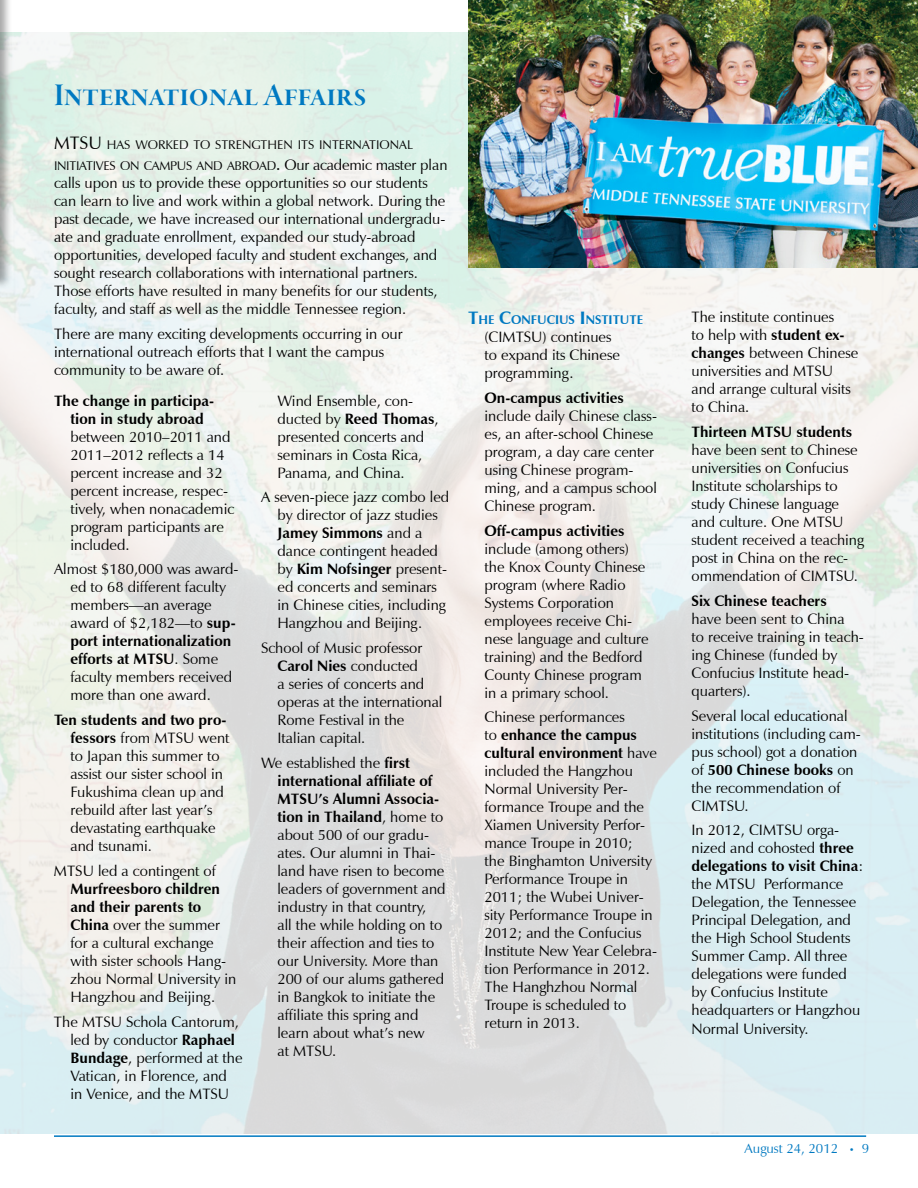
<style>
.page{position:relative;width:918px;height:1188px;background:#fff}
.page>*{position:absolute;margin:0;border:0;box-sizing:border-box;transform-origin:0 0}
.t1{font:33px "Garamond Premr Pro Smbd Disp";color:#0079c1}
.t2{font:15px/18px "Zapf Humanist 601 BT";color:#000}
.t3{font:700 15px/18px "Zapf Humanist 601 BT";color:#000;text-align:center}
.t4{font:13.5px "Zapf Humanist 601 BT";color:#0079c1}
.t5{font:12.6px/21.6px "Zapf Humanist 601 BT";color:#000}
.t6{font:700 12.6px "Zapf Humanist 601 BT";color:#0079c1}
.s1{font-size:18px}
.s2{font-size:15px}
.s3{font-weight:700}
.s4{font-size:9px}
</style>
<div class="page">
<img style="left:0;top:32px;width:918px;height:1102px">
<img style="left:468px;top:0;width:450px;height:268px">
<div style="left:0;top:0;width:13px;height:290px;background:#000;opacity:.35"></div>
<svg style="left:0;top:0;width:1px;height:278px"></svg>
<hr style="left:54px;top:1135px;width:812px;height:2px;background:#0079c1">
<h1 class="t1" style="left:54px;top:77px;width:314px">International Affairs</h1>
<p class="t5" style="left:54px;top:134px;width:395px"><span class="s1">MTSU</span> HAS WORKED TO STRENGTHEN ITS INTERNATIONAL<br>IN ITIATIVES ON CAMPUS AND ABROAD<span class="s1">.</span> <span class="s2">Our academic master plan</span></p>
<p class="t2" style="left:54px;top:174px;width:393px">calls upon us to provide these opportunities so our students can learn to live and work within a global network. During the past decade, we have increased our international undergradu&shy;ate and graduate enrollment, expanded our study-abroad opportunities, developed faculty and student exchanges, and sought research collaborations with international partners.<br>Those efforts have resulted in many benefits for our students, faculty, and staff as well as the middle Tennessee region.</p>
<p class="t2" style="left:54px;top:325px;width:350px">There are many exciting developments occurring in our international outreach efforts that I want the campus community to be aware of.</p>
<p class="t3" style="left:54px;top:391px;width:162px">The change in participa&shy;tion in study abroad</p>
<p class="t2" style="left:71px;top:427px;width:165px">between 2010–2011 and<br>2011–2012 reflects a 14 percent increase and 32 percent increase, respec&shy;tively, when nonacademic program participants are included.</p>
<p class="t2" style="left:71px;top:560px;width:170px;text-indent:-16px">Almost $180,000 was award&shy;ed to 68 different faculty members—an average award of $2,182—to <span class="s3">sup&shy;port internationalization efforts at MTSU</span>. Some faculty members received more than one award.</p>
<p class="t2" style="left:70px;top:711px;width:161px;text-indent:-16px"><span class="s3">Ten students and two pro&shy;fessors</span> from MTSU went to Japan this summer to assist our sister school in<br>Fukushima clean up and rebuild after last year’s devastating earthquake and tsunami.</p>
<p class="t2" style="left:54px;top:862px;width:163px">MTSU led a contingent of</p>
<p class="t2" style="left:70px;top:880px;width:167px"><span class="s3">Murfreesboro children and their parents to<br>China</span> over the summer for a cultural exchange with sister schools Hang&shy;zhou Normal University in<br>Hangzhou and Beijing.</p>
<p class="t2" style="left:70px;top:1012px;width:174px;text-indent:-16px">The MTSU Schola Cantorum, led by conductor <span class="s3">Raphael<br>Bundage</span>, performed at the<br>Vatican, in Florence, and<br>in Venice, and the MTSU</p>
<p class="t2" style="left:278px;top:391px;width:163px">Wind Ensemble, con&shy;ducted by <span class="s3">Reed Thomas</span>, presented concerts and seminars in Costa Rica,<br>Panama, and China.</p>
<p class="t2" style="left:278px;top:488px;width:173px;text-indent:-16px">A seven-piece jazz combo led by director of jazz studies<br><span class="s3">Jamey Simmons</span> and a dance contingent headed by <span class="s3">Kim Nofsinger</span> present&shy;ed concerts and seminars in Chinese cities, including<br>Hangzhou and Beijing.</p>
<p class="t2" style="left:278px;top:639px;width:166px;text-indent:-16px">School of Music professor<br><span class="s3">Carol Nies</span> conducted<br>a series of concerts and operas at the international<br>Rome Festival in the<br>Italian capital.</p>
<p class="t2" style="left:278px;top:754px;width:170px;text-indent:-16px">We established the <span class="s3">first international affiliate of<br>MTSU’s Alumni Associa&shy;tion in Thailand</span>, home to about 500 of our gradu&shy;ates. Our alumni in Thai&shy;land have risen to become leaders of government and industry in that country,<br>all the while holding on to their affection and ties to our University. More than<br>200 of our alums gathered in Bangkok to initiate the affiliate this spring and learn about what’s new<br>at MTSU.</p>
<p class="t6" style="left:468px;top:312px;width:177px"><span class="s1">T</span>HE <span class="s1">C</span>ONFUCIUS <span class="s1">I</span> NSTITUTE</p>
<p class="t2" style="left:484px;top:328px;width:137px">(CIMTSU) continues to expand its Chinese programming.</p>
<p class="t3" style="left:484px;top:389px;width:141px">On-campus activities</p>
<p class="t2" style="left:484px;top:407px;width:174px">include daily Chinese class&shy;es, an after-school Chinese program, a day care center using Chinese program&shy;ming, and a campus school<br>Chinese program.</p>
<p class="t3" style="left:484px;top:522px;width:142px">Off-campus activities</p>
<p class="t2" style="left:484px;top:540px;width:166px">include (among others) the Knox County Chinese program (where Radio<br>Systems Corporation employees receive Chi&shy;nese language and culture training) and the Bedford<br>County Chinese program in a primary school.</p>
<p class="t2" style="left:484px;top:708px;width:174px">Chinese performances<br>to <span class="s3">enhance the campus cultural environment</span> have included the Hangzhou<br>Normal University Per&shy;formance Troupe and the<br>Xiamen University Perfor&shy;mance Troupe in 2010;<br>the Binghamton University<br>Performance Troupe in<br>2011; the Wubei Univer&shy;sity Performance Troupe in<br>2012; and the Confucius<br>Institute New Year Celebra&shy;tion Performance in 2012.<br>The Hanghzhou Normal<br>Troupe is scheduled to return in 2013.</p>
<p class="t2" style="left:692px;top:308px;width:168px">The institute continues<br>to help with <span class="s3">student ex&shy;changes</span> between Chinese universities and MTSU and arrange cultural visits to China.</p>
<p class="t3" style="left:692px;top:423px;width:163px">Thirteen MTSU students</p>
<p class="t2" style="left:692px;top:441px;width:174px">have been sent to Chinese universities on Confucius<br>Institute scholarships to study Chinese language and culture. One MTSU student received a teaching post in China on the rec&shy;ommendation of CIMTSU.</p>
<p class="t3" style="left:692px;top:592px;width:137px">Six Chinese teachers</p>
<p class="t2" style="left:692px;top:610px;width:174px">have been sent to China<br>to receive training in teach&shy;ing Chinese (funded by<br>Confucius Institute head&shy;quarters).</p>
<p class="t2" style="left:692px;top:707px;width:171px">Several local educational institutions (including cam&shy;pus school) got a donation of <span class="s3">500 Chinese books</span> on the recommendation of<br>CIMTSU.</p>
<p class="t2" style="left:692px;top:821px;width:173px">In 2012, CIMTSU orga&shy;nized and cohosted <span class="s3">three delegations to visit China</span>: the MTSU Performance<br>Delegation, the Tennessee<br>Principal Delegation, and the High School Students<br>Summer Camp. All three delegations were funded by Confucius Institute headquarters or Hangzhou<br>Normal University.</p>
<p class="t4" style="left:745px;top:1140px;width:126px">August 24, 2012 <span class="s4">•</span> 9</p>
</div>
